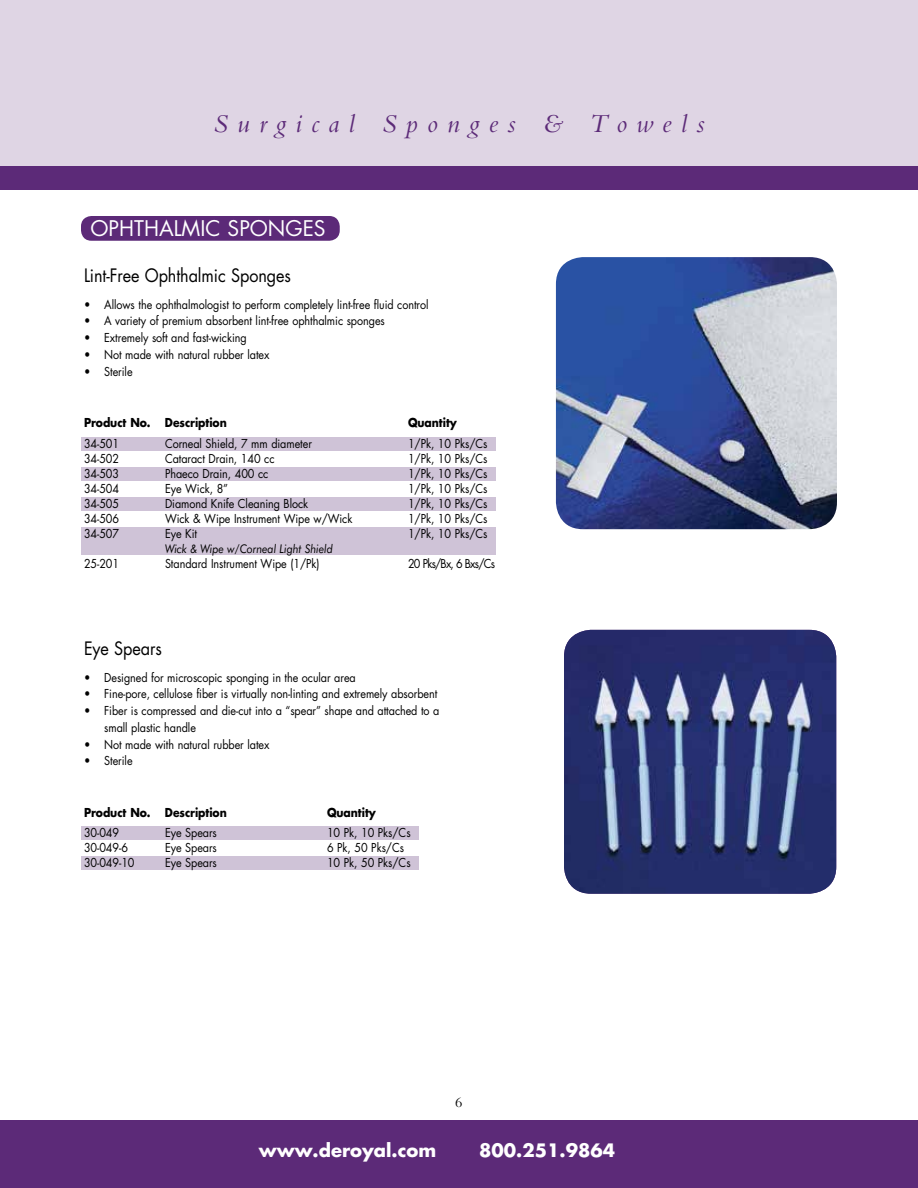
<style>
.page{position:relative;width:918px;height:1188px;background:#fff}
.page>*{position:absolute;margin:0;border:0;box-sizing:border-box;transform-origin:0 0}
.t1{font:italic 27px "Bembo";letter-spacing:.35em;color:#5c2a78}
.t2{font:21px "Futura";color:#fff}
.t3{font:18px "Futura";letter-spacing:-.005em;color:#000;scale:.9 1}
.t4{font:700 18px "Futura";color:#fff}
.t5{font:15px "Bembo";color:#000}
.t6{font:12px/16.8px "Futura";letter-spacing:-.005em;color:#000;scale:.9 1}
.t7{font:700 12px "Futura";letter-spacing:-.005em;color:#000;scale:.9 1}
.t8{font:italic 12px "Futura BT";letter-spacing:-.005em;color:#000;scale:.9 1}
.t9{font:12px "Futura";letter-spacing:-.07em;color:#000;scale:.9 1}
</style>
<div class="page">
<div style="left:0;top:1120px;width:918px;height:68px;background:#5c2a78"></div>
<div style="left:0;top:0;width:918px;height:189px;background:#dfd5e4"></div>
<div style="left:0;top:166px;width:918px;height:24px;background:#5c2a78"></div>
<div style="left:81px;top:467px;width:414px;height:14px;background:#cfc3d7"></div>
<div style="left:81px;top:497px;width:414px;height:14px;background:#cfc3d7"></div>
<div style="left:81px;top:527px;width:414px;height:27px;background:#cfc3d7"></div>
<img style="left:564px;top:630px;width:272px;height:264px">
<div style="left:81px;top:437px;width:414px;height:14px;background:#cfc3d7"></div>
<div style="left:81px;top:216px;width:259px;height:25px;background:#5c2a78;border-radius:10px"></div>
<img style="left:556px;top:257px;width:281px;height:272px">
<div style="left:81px;top:857px;width:337px;height:13px;background:#cfc3d7"></div>
<div style="left:81px;top:827px;width:337px;height:13px;background:#cfc3d7"></div>
<h1 class="t1" style="left:213px;top:107px;width:493px">Surgical Sponges &amp; Towels</h1>
<h2 class="t2" style="left:91px;top:214px;width:15px">ophthalm</h2>
<h2 class="t2" style="left:200px;top:214px;width:43px">ic spong</h2>
<h2 class="t2" style="left:303px;top:214px;width:21px">es</h2>
<h3 class="t3" style="left:84px;top:263px;width:231px">Lint-Free Ophthalmic Sponges</h3>
<p class="t6" style="left:84px;top:296px;width:384px">• Allows the ophthalmologist to perform completely lint-free fluid control</p>
<p class="t6" style="left:84px;top:313px;width:336px">• A variety of premium absorbent lint-free ophthalmic sponges</p>
<p class="t6" style="left:84px;top:329px;width:182px">• Extremely soft and fast-wicking</p>
<p class="t6" style="left:84px;top:346px;width:208px">• Not made with natural rubber latex</p>
<p class="t6" style="left:84px;top:363px;width:56px">• Sterile</p>
<p class="t7" style="left:84px;top:415px;width:160px">Product No. Description</p>
<p class="t7" style="left:408px;top:415px;width:56px">Quantity</p>
<p class="t6" style="left:84px;top:435px;width:41px">34-501</p>
<p class="t6" style="left:165px;top:435px;width:165px">Corneal Shield, 7 mm diameter</p>
<p class="t6" style="left:408px;top:435px;width:90px">1/Pk, 10 Pks/Cs</p>
<p class="t6" style="left:84px;top:450px;width:41px">34-502</p>
<p class="t6" style="left:165px;top:450px;width:123px">Cataract Drain, 140 cc</p>
<p class="t6" style="left:408px;top:450px;width:90px">1/Pk, 10 Pks/Cs</p>
<p class="t6" style="left:84px;top:465px;width:41px">34-503</p>
<p class="t6" style="left:165px;top:465px;width:116px">Phaeco Drain, 400 cc</p>
<p class="t6" style="left:408px;top:465px;width:90px">1/Pk, 10 Pks/Cs</p>
<p class="t6" style="left:84px;top:480px;width:41px">34-504</p>
<p class="t6" style="left:165px;top:480px;width:72px">Eye Wick, 8”</p>
<p class="t6" style="left:408px;top:480px;width:90px">1/Pk, 10 Pks/Cs</p>
<p class="t6" style="left:84px;top:495px;width:41px">34-505</p>
<p class="t6" style="left:165px;top:495px;width:161px">Diamond Knife Cleaning Block</p>
<p class="t6" style="left:408px;top:495px;width:90px">1/Pk, 10 Pks/Cs</p>
<p class="t6" style="left:84px;top:510px;width:41px">34-506</p>
<p class="t6" style="left:165px;top:510px;width:210px">Wick &amp; Wipe I nstrument Wipe w/Wick</p>
<p class="t6" style="left:408px;top:510px;width:90px">1/Pk, 10 Pks/Cs</p>
<p class="t6" style="left:84px;top:525px;width:41px">34-507</p>
<p class="t6" style="left:165px;top:525px;width:37px">Eye Kit</p>
<p class="t6" style="left:408px;top:525px;width:90px">1/Pk, 10 Pks/Cs</p>
<p class="t8" style="left:165px;top:541px;width:188px">Wick &amp; Wipe w/Corneal Light Shield</p>
<p class="t6" style="left:84px;top:555px;width:41px">25-201</p>
<p class="t6" style="left:165px;top:555px;width:173px">Standard Instrument Wipe (1/Pk)</p>
<p class="t9" style="left:408px;top:555px;width:98px">20 Pks/Bx, 6 Bxs/Cs</p>
<h3 class="t3" style="left:84px;top:636px;width:88px">Eye Spears</h3>
<p class="t6" style="left:84px;top:669px;width:303px">• Designed for microscopic sponging in the ocular area</p>
<p class="t6" style="left:84px;top:685px;width:394px">• Fine-pore, cellulose fiber is virtually non-linting and extremely absorbent</p>
<p class="t6" style="left:104px;top:702px;width:374px;text-indent:-20px">• Fiber is compressed and die-cut into a “spear” shape and attached to a small plastic handle</p>
<p class="t6" style="left:84px;top:736px;width:208px">• Not made with natural rubber latex</p>
<p class="t6" style="left:84px;top:752px;width:56px">• Sterile</p>
<p class="t7" style="left:84px;top:804px;width:160px">Product No. Description</p>
<p class="t7" style="left:327px;top:804px;width:56px">Quantity</p>
<p class="t6" style="left:84px;top:824px;width:41px">30-049</p>
<p class="t6" style="left:165px;top:824px;width:59px">Eye Spears</p>
<p class="t6" style="left:327px;top:824px;width:94px">10 Pk, 10 Pks/Cs</p>
<p class="t6" style="left:84px;top:839px;width:50px">30-049-6</p>
<p class="t6" style="left:165px;top:839px;width:59px">Eye Spears</p>
<p class="t6" style="left:327px;top:839px;width:87px">6 Pk, 50 Pks/Cs</p>
<p class="t6" style="left:84px;top:854px;width:58px">30-049-10</p>
<p class="t6" style="left:165px;top:854px;width:59px">Eye Spears</p>
<p class="t6" style="left:327px;top:854px;width:94px">10 Pk, 50 Pks/Cs</p>
<p class="t5" style="left:455px;top:1093px;width:9px">6</p>
<h3 class="t4" style="left:259px;top:1137px;width:179px">www.deroyal.com</h3>
<h3 class="t4" style="left:479px;top:1137px;width:137px">800.251.9864</h3>
</div>
